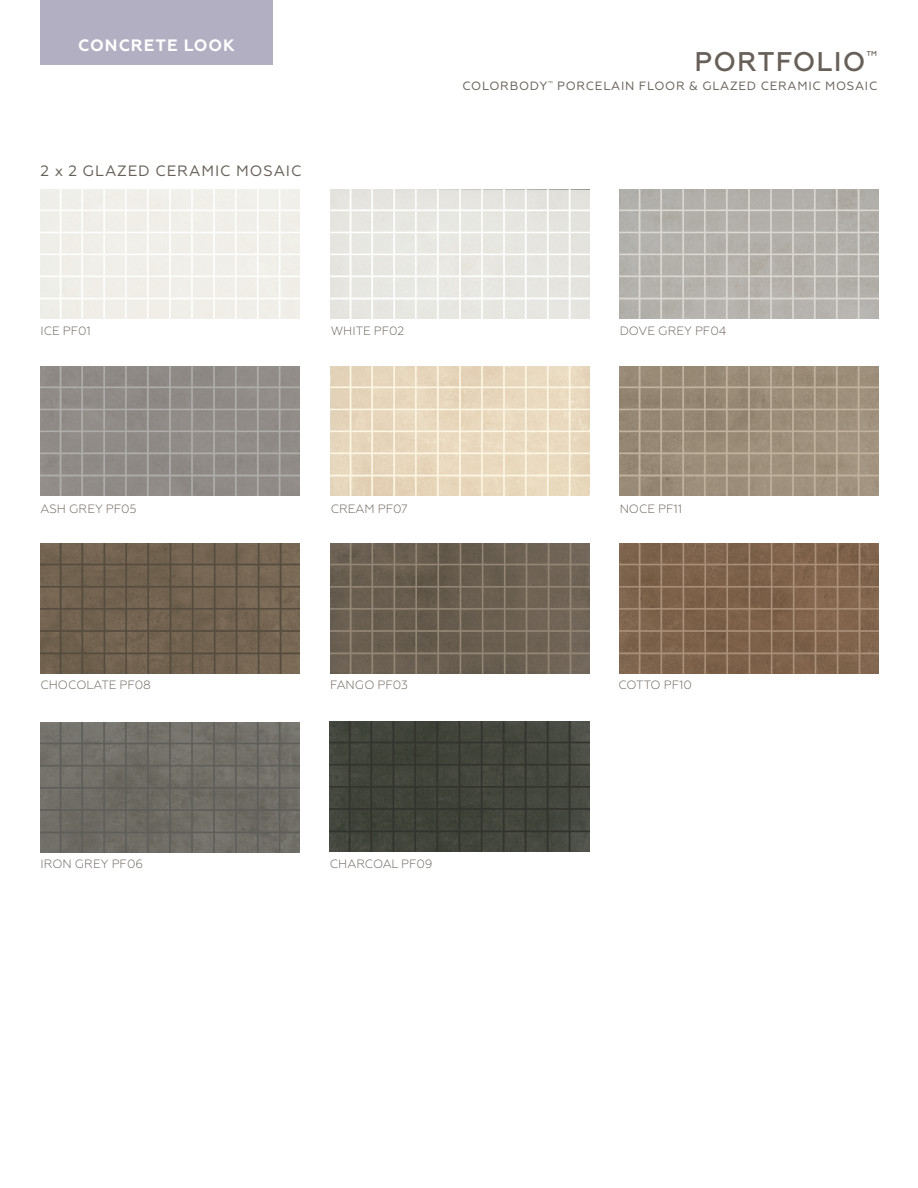
<style>
.page{position:relative;width:918px;height:1188px;background:#fff}
.page>*{position:absolute;margin:0;border:0;box-sizing:border-box;transform-origin:0 0}
.DAL_SS_Header_-_Inside{font:500 27px "Geometria";letter-spacing:.04em;color:#676058}
.DAL_LB_Header_Secondary_-_Front{font:700 16.5px "Geometria";letter-spacing:.06em;color:#fff}
.t1{font:15px "Geometria";letter-spacing:.06em;color:#676058}
.DAL_SS_Swatch_Description{font:300 12px "Geometria";color:#676058}
.DAL_SS_Header_Secondary_-_Inside{font:12px "Geometria";letter-spacing:.06em;color:#676058}
</style>
<div class="page">
<div style="left:40px;top:0;width:233px;height:65px;background:#b2afc3"></div>
<img style="left:40px;top:189px;width:259px;height:130px">
<img style="left:331px;top:189px;width:259px;height:130px">
<img style="left:620px;top:189px;width:259px;height:130px">
<img style="left:40px;top:366px;width:259px;height:130px">
<img style="left:331px;top:366px;width:259px;height:130px">
<img style="left:620px;top:366px;width:259px;height:130px">
<img style="left:41px;top:543px;width:258px;height:130px">
<img style="left:331px;top:543px;width:259px;height:130px">
<img style="left:620px;top:543px;width:259px;height:130px">
<img style="left:41px;top:723px;width:259px;height:129px">
<img style="left:330px;top:722px;width:259px;height:130px">
<p class="DAL_LB_Header_Secondary_-_Front" style="left:78px;top:36px;width:158px">CONCRETE LOOK</p>
<p class="t1" style="left:41px;top:162px;width:262px">2 x 2 GLAZED CERAMIC MOSAIC</p>
<p class="DAL_SS_Header_-_Inside" style="left:695px;top:45px;width:184px">PORTFOLIO<sup>™</sup></p>
<p class="DAL_SS_Header_Secondary_-_Inside" style="left:462px;top:79px;width:417px">COLORBODY<sup>™</sup> PORCELAIN FLOOR &amp; GLAZED CERAMIC MOSAIC</p>
<p class="DAL_SS_Swatch_Description" style="left:41px;top:324px;width:52px">ICE PF01</p>
<p class="DAL_SS_Swatch_Description" style="left:331px;top:324px;width:75px">WHITE PF02</p>
<p class="DAL_SS_Swatch_Description" style="left:620px;top:324px;width:108px">DOVE GREY PF04</p>
<p class="DAL_SS_Swatch_Description" style="left:41px;top:502px;width:98px">ASH GREY PF05</p>
<p class="DAL_SS_Swatch_Description" style="left:331px;top:502px;width:79px">CREAM PF07</p>
<p class="DAL_SS_Swatch_Description" style="left:620px;top:502px;width:64px">NOCE PF11</p>
<p class="DAL_SS_Swatch_Description" style="left:41px;top:678px;width:112px">CHOCOLATE PF08</p>
<p class="DAL_SS_Swatch_Description" style="left:330px;top:678px;width:79px">FANGO PF03</p>
<p class="DAL_SS_Swatch_Description" style="left:618px;top:678px;width:75px">COTTO PF10</p>
<p class="DAL_SS_Swatch_Description" style="left:41px;top:857px;width:104px">IRON GREY PF06</p>
<p class="DAL_SS_Swatch_Description" style="left:330px;top:857px;width:104px">CHARCOAL PF09</p>
</div>
